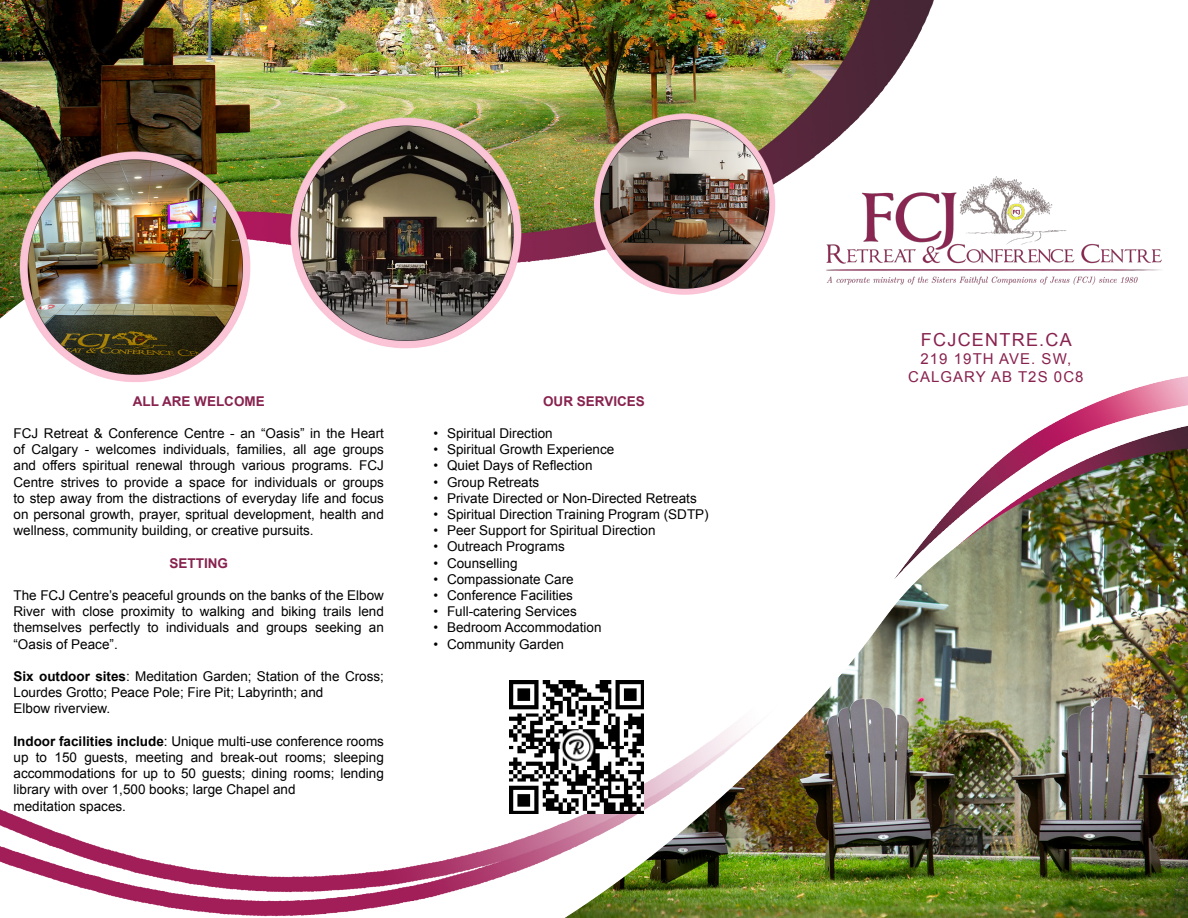
<style>
.page{position:relative;width:1188px;height:918px;background:#fff}
.page>*{position:absolute;margin:0;border:0;box-sizing:border-box;transform-origin:0 0}
.t1{font:18px "Arial";letter-spacing:.07em;color:#88224f}
.t2{font:15px "Arial";letter-spacing:.07em;color:#88224f}
.t3{font:13.5px/16.2px "Arial";color:#000;text-align:justify}
.t4{font:700 13.5px "Arial";color:#88224f}
.s1{font-weight:700}
</style>
<div class="page">
<img style="left:0;top:0;width:1188px;height:918px">
<img style="left:822px;top:164px;width:348px;height:136px">
<img style="left:510px;top:680px;width:133px;height:133px">
<p class="t4" style="left:133px;top:392px;width:134px">ALL ARE WELCOME</p>
<p class="t3" style="left:14px;top:425px;width:372px">FCJ Retreat &amp; Conference Centre - an “Oasis” in the Heart of Calgary - welcomes individuals, families, all age groups and offers spiritual renewal through various programs. FCJ Centre strives to provide a space for individuals or groups to step away from the distractions of everyday life and focus on personal growth, prayer, spritual development, health and wellness, community building, or creative pursuits.</p>
<p class="t4" style="left:169px;top:554px;width:60px">SETTING</p>
<p class="t3" style="left:14px;top:587px;width:372px">The FCJ Centre’s peaceful grounds on the banks of the Elbow River with close proximity to walking and biking trails lend themselves perfectly to individuals and groups seeking an “Oasis of Peace”.</p>
<p class="t3" style="left:14px;top:668px;width:372px"><span class="s1">Six outdoor sites</span>: Meditation Garden; Station of the Cross;<br>Lourdes Grotto; Peace Pole; Fire Pit; Labyrinth; and</p>
<p class="t3" style="left:14px;top:701px;width:98px">Elbow riverview.</p>
<p class="t3" style="left:14px;top:733px;width:372px"><span class="s1">Indoor facilities include</span>: Unique multi-use conference rooms up to 150 guests, meeting and break-out rooms; sleeping accommodations for up to 50 guests; dining rooms; lending library with over 1,500 books; large Chapel and</p>
<p class="t3" style="left:14px;top:798px;width:114px">meditation spaces.</p>
<p class="t4" style="left:543px;top:392px;width:103px">OUR SERVICES</p>
<p class="t3" style="left:434px;top:425px;width:121px">• Spiritual Direction</p>
<p class="t3" style="left:434px;top:442px;width:182px">• Spiritual Growth Experience</p>
<p class="t3" style="left:434px;top:458px;width:161px">• Quiet Days of Reflection</p>
<p class="t3" style="left:434px;top:474px;width:107px">• Group Retreats</p>
<p class="t3" style="left:434px;top:490px;width:265px">• Private Directed or Non-Directed Retreats</p>
<p class="t3" style="left:434px;top:506px;width:277px">• Spiritual Direction Training Program (SDTP)</p>
<p class="t3" style="left:434px;top:523px;width:224px">• Peer Support for Spiritual Direction</p>
<p class="t3" style="left:434px;top:539px;width:133px">• Outreach Programs</p>
<p class="t3" style="left:434px;top:555px;width:86px">• Counselling</p>
<p class="t3" style="left:434px;top:571px;width:142px">• Compassionate Care</p>
<p class="t3" style="left:434px;top:587px;width:141px">• Conference Facilities</p>
<p class="t3" style="left:434px;top:604px;width:145px">• Full-catering Services</p>
<p class="t3" style="left:434px;top:620px;width:170px">• Bedroom Accommodation</p>
<p class="t3" style="left:434px;top:636px;width:132px">• Community Garden</p>
<p class="t1" style="left:921px;top:328px;width:152px">FCJCENTRE.CA</p>
<p class="t2" style="left:921px;top:349px;width:152px">219 19TH AVE. SW,</p>
<p class="t2" style="left:908px;top:367px;width:177px">CALGARY AB T2S 0C8</p>
</div>
